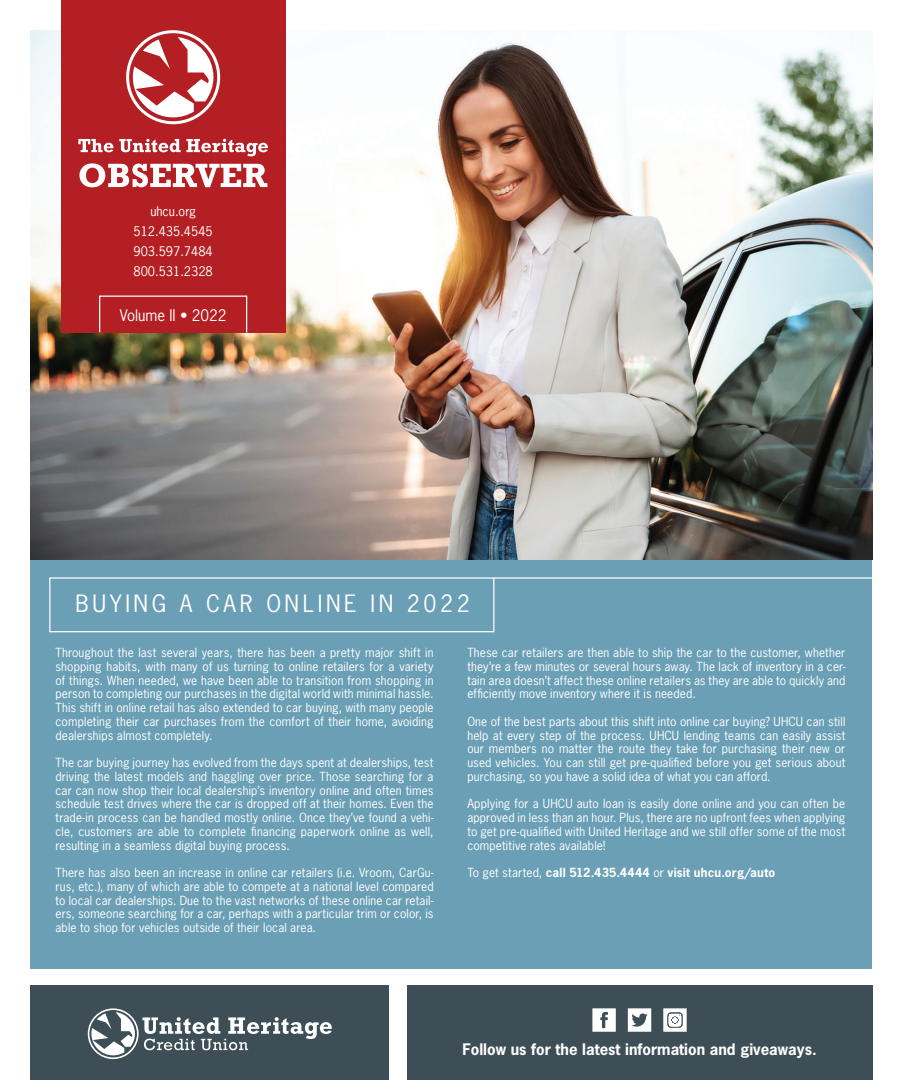
<style>
.page{position:relative;width:900px;height:1080px;background:#fff}
.page>*{position:absolute;margin:0;border:0;box-sizing:border-box;transform-origin:0 0}
.t1{font:22.5px "News Gothic Std";letter-spacing:.16em;color:#fff}
.t2{font:700 15px "News Gothic Std";color:#fff}
.t3{font:15px "News Gothic Std";color:#fff}
.t4{font:12.5px/20px "News Gothic Std";color:#fff;text-align:center}
.t5{font:11.88px/13.8px "News Gothic Std";letter-spacing:.015em;color:#fff;text-align:justify}
.t6{font:700 11.88px "News Gothic Std";letter-spacing:.015em;color:#fff}
.s1{font-weight:400}
</style>
<div class="page">
<img style="left:31px;top:31px;width:841px;height:529px">
<div style="left:31px;top:986px;width:358px;height:94px;background:#3d4e57"></div>
<div style="left:407px;top:986px;width:465px;height:94px;background:#3d4e57"></div>
<div style="left:31px;top:560px;width:841px;height:408px;background:#6a9fb5"></div>
<hr style="left:494px;top:577px;width:388px;height:2px;background:#fff">
<div style="left:49px;top:577px;width:445px;height:55px;border:1px solid #fff"></div>
<div style="left:61px;top:0;width:225px;height:333px;background:#b31f23"></div>
<svg style="left:126px;top:30px;width:94px;height:94px"></svg>
<svg style="left:79px;top:163px;width:188px;height:24px"></svg>
<svg style="left:78px;top:139px;width:190px;height:17px"></svg>
<div style="left:99px;top:296px;width:148px;height:37px;border:1px solid #fff"></div>
<svg style="left:88px;top:1008px;width:244px;height:51px"></svg>
<svg style="left:628px;top:1008px;width:23px;height:24px"></svg>
<svg style="left:663px;top:1008px;width:24px;height:24px"></svg>
<svg style="left:592px;top:1008px;width:24px;height:24px"></svg>
<p class="t4" style="left:134px;top:201px;width:81px">uhcu.org<br>512.435.4545<br>903.597.7484<br>800.531.2328</p>
<p class="t3" style="left:120px;top:305px;width:108px">Volume II • 2022</p>
<h1 class="t1" style="left:75px;top:589px;width:396px">BUYING A CAR ONLINE IN 2022</h1>
<p class="t5" style="left:56px;top:646px;width:380px">Throughout the last several years, there has been a pretty major shift in shopping habits, with many of us turning to online retailers for a variety of things. When needed, we have been able to transition from shopping in person to completing our purchases in the digital world with minimal hassle.<br>This shift in online retail has also extended to car buying, with many people completing their car purchases from the comfort of their home, avoiding dealerships almost completely.</p>
<p class="t5" style="left:56px;top:756px;width:380px">The car buying journey has evolved from the days spent at dealerships, test driving the latest models and haggling over price. Those searching for a car can now shop their local dealership’s inventory online and often times schedule test drives where the car is dropped off at their homes. Even the trade-in process can be handled mostly online. Once they’ve found a vehi&shy;cle, customers are able to complete financing paperwork online as well, resulting in a seamless digital buying process.</p>
<p class="t5" style="left:56px;top:866px;width:380px">There has also been an increase in online car retailers (i.e. Vroom, CarGu&shy;rus, etc.), many of which are able to compete at a national level compared to local car dealerships. Due to the vast networks of these online car retail&shy;ers, someone searching for a car, perhaps with a particular trim or color, is able to shop for vehicles outside of their local area.</p>
<p class="t5" style="left:467px;top:646px;width:380px">These car retailers are then able to ship the car to the customer, whether they’re a few minutes or several hours away. The lack of inventory in a cer&shy;tain area doesn’t affect these online retailers as they are able to quickly and efficiently move inventory where it is needed.</p>
<p class="t5" style="left:467px;top:714px;width:380px">One of the best parts about this shift into online car buying? UHCU can still help at every step of the process. UHCU lending teams can easily assist our members no matter the route they take for purchasing their new or used vehicles. You can still get pre-qualified before you get serious about purchasing, so you have a solid idea of what you can afford.</p>
<p class="t5" style="left:467px;top:797px;width:380px">Applying for a UHCU auto loan is easily done online and you can often be approved in less than an hour. Plus, there are no upfront fees when applying to get pre-qualified with United Heritage and we still offer some of the most competitive rates available!</p>
<p class="t6" style="left:467px;top:865px;width:309px"><span class="s1">To get started,</span> call 512.435.4444 <span class="s1">or</span> visit uhcu.org/auto</p>
<p class="t2" style="left:462px;top:1040px;width:356px">Follow us for the latest information and giveaways.</p>
</div>
